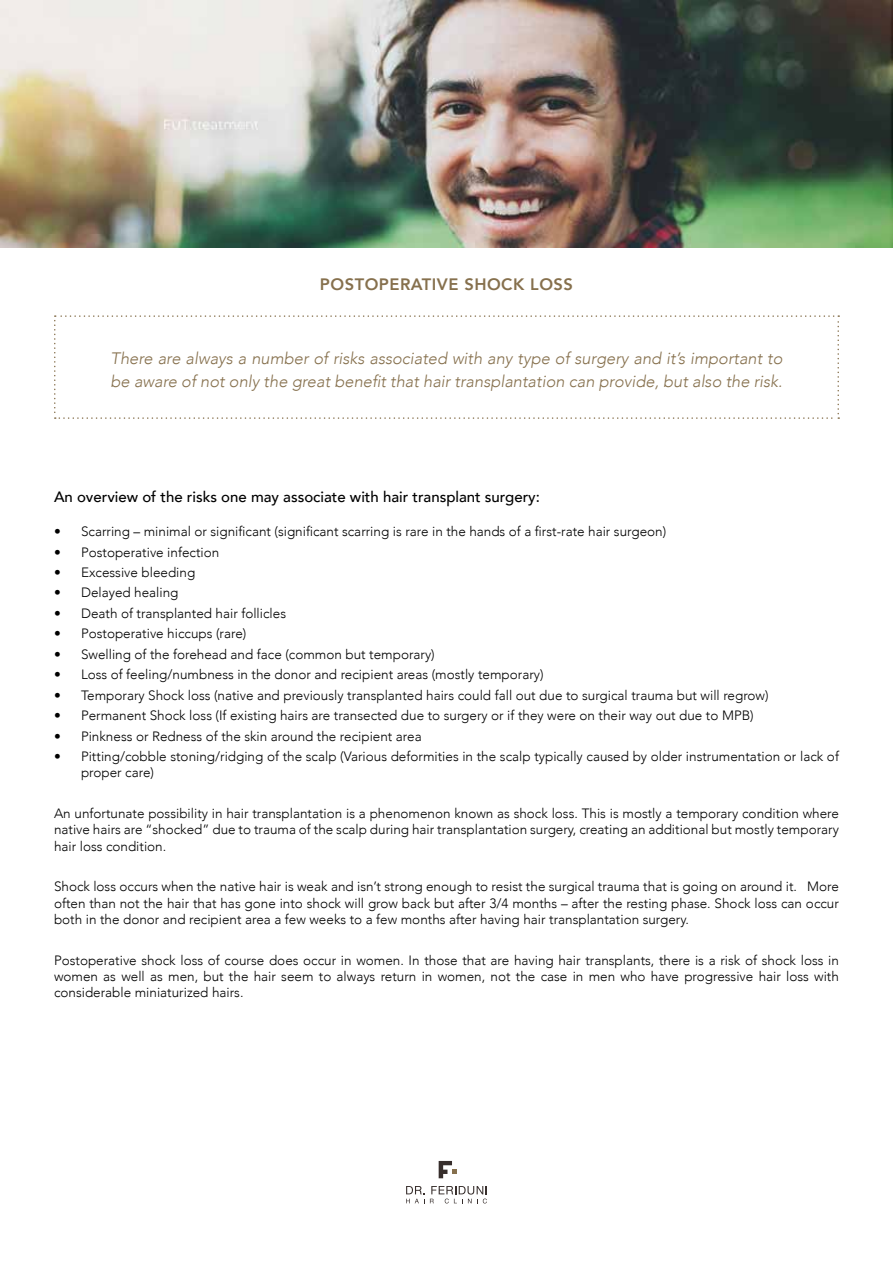
<style>
.page{position:relative;width:893px;height:1263px;background:#fff}
.page>*{position:absolute;margin:0;border:0;box-sizing:border-box;transform-origin:0 0}
.t1{font:italic 300 16.5px/22.5px "Avenir";color:#86704d}
.t2{font:800 16.5px "Avenir";letter-spacing:.03em;color:#86704d}
.t3{font:500 15px "Avenir";color:#000}
.t4{font:300 13.5px/16.2px "Avenir";color:#000;text-align:justify}
</style>
<div class="page">
<svg style="left:439px;top:1161px;width:17px;height:17px"></svg>
<svg style="left:406px;top:1186px;width:81px;height:17px"></svg>
<svg style="left:54px;top:315px;width:785px;height:104px"></svg>
<img style="left:0;top:0;width:893px;height:247px">
<p class="t2" style="left:320px;top:271px;width:255px">POSTOPERATIVE SHOCK LOSS</p>
<p class="t1" style="left:111px;top:347px;width:673px">There are always a number of risks associated with any type of surgery and it’s important to be aware of not only the great benefit that hair transplantation can provide, but also the risk.</p>
<p class="t3" style="left:54px;top:484px;width:487px">An overview of the risks one may associate with hair transplant surgery:</p>
<p class="t4" style="left:54px;top:523px;width:614px">• Scarring – minimal or significant (significant scarring is rare in the hands of a first-rate hair surgeon)</p>
<p class="t4" style="left:54px;top:544px;width:167px">• Postoperative infection</p>
<p class="t4" style="left:54px;top:564px;width:143px">• Excessive bleeding</p>
<p class="t4" style="left:54px;top:585px;width:126px">• Delayed healing</p>
<p class="t4" style="left:54px;top:605px;width:234px">• Death of transplanted hair follicles</p>
<p class="t4" style="left:54px;top:626px;width:194px">• Postoperative hiccups (rare)</p>
<p class="t4" style="left:54px;top:646px;width:382px">• Swelling of the forehead and face (common but temporary)</p>
<p class="t4" style="left:54px;top:666px;width:491px">• Loss of feeling/numbness in the donor and recipient areas (mostly temporary)</p>
<p class="t4" style="left:54px;top:687px;width:716px">• Temporary Shock loss (native and previously transplanted hairs could fall out due to surgical trauma but will regrow)</p>
<p class="t4" style="left:54px;top:707px;width:701px">• Permanent Shock loss (If existing hairs are transected due to surgery or if they were on their way out due to MPB)</p>
<p class="t4" style="left:54px;top:728px;width:369px">• Pinkness or Redness of the skin around the recipient area</p>
<p class="t4" style="left:81px;top:748px;width:759px;text-indent:-27px">• Pitting/cobble stoning/ridging of the scalp (Various deformities in the scalp typically caused by older instrumentation or lack of proper care)</p>
<p class="t4" style="left:54px;top:805px;width:786px">An unfortunate possibility in hair transplantation is a phenomenon known as shock loss. This is mostly a temporary condition where native hairs are “shocked” due to trauma of the scalp during hair transplantation surgery, creating an additional but mostly temporary hair loss condition.</p>
<p class="t4" style="left:54px;top:879px;width:786px">Shock loss occurs when the native hair is weak and isn’t strong enough to resist the surgical trauma that is going on around it. More often than not the hair that has gone into shock will grow back but after 3/4 months – after the resting phase. Shock loss can occur both in the donor and recipient area a few weeks to a few months after having hair transplantation surgery.</p>
<p class="t4" style="left:54px;top:952px;width:786px">Postoperative shock loss of course does occur in women. In those that are having hair transplants, there is a risk of shock loss in women as well as men, but the hair seem to always return in women, not the case in men who have progressive hair loss with considerable miniaturized hairs.</p>
</div>
